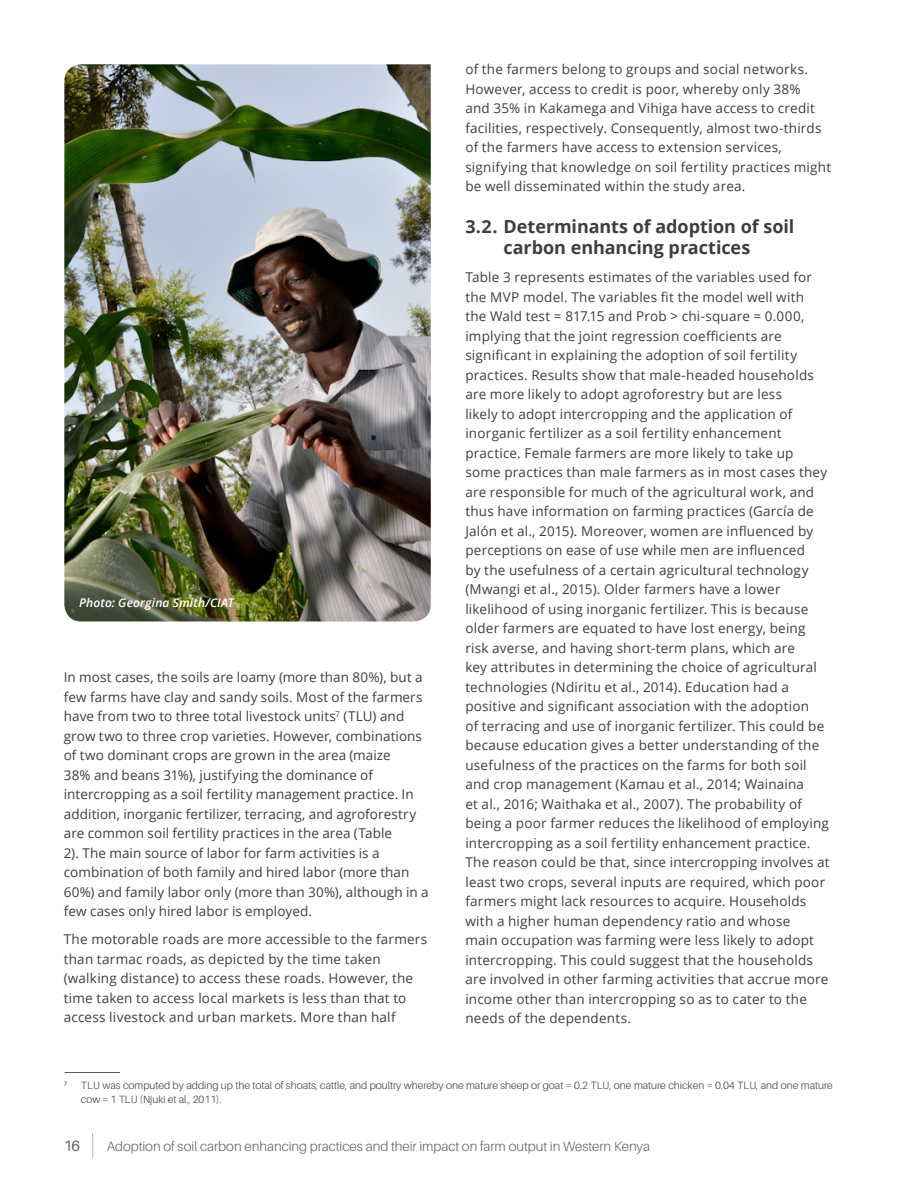
<style>
.page{position:relative;width:918px;height:1188px;background:#fff}
.page>*{position:absolute;margin:0;border:0;box-sizing:border-box;transform-origin:0 0}
.t1{font:700 18px/21px "Open Sans";letter-spacing:-.005em;color:#3e3e3f;text-align:center}
.t2{font:15px "Aileron";color:#636366}
.t3{font:13.5px/19.5px "Open Sans";letter-spacing:.015em;color:#3e3e3f}
.t4{font:300 13.5px "Aileron";color:#636366}
.t5{font:italic 600 12px "Open Sans";letter-spacing:.015em;color:#fff}
.LLAMADOS{font:300 10.5px/13.5px "Aileron";color:#3e3e3f}
.LLAMADOS-2{font:6.15px "Aileron";color:#3e3e3f}
</style>
<div class="page">
<svg style="left:92px;top:1133px;width:1px;height:25px"></svg>
<img style="left:64px;top:64px;width:367px;height:558px">
<hr style="left:65px;top:1072px;width:55px;height:1px;background:#57585a">
<p class="t5" style="left:79px;top:594px;width:156px">Photo: Georgina Smith/CIAT</p>
<p class="t3" style="left:64px;top:667px;width:366px">In most cases, the soils are loamy (more than 80%), but a few farms have clay and sandy soils. Most of the farmers have from two to three total livestock units<sup>7</sup> (TLU) and grow two to three crop varieties. However, combinations of two dominant crops are grown in the area (maize<br>38% and beans 31%), justifying the dominance of intercropping as a soil fertility management practice. In addition, inorganic fertilizer, terracing, and agroforestry are common soil fertility practices in the area (Table<br>2). The main source of labor for farm activities is a combination of both family and hired labor (more than 60%) and family labor only (more than 30%), although in a few cases only hired labor is employed.</p>
<p class="t3" style="left:64px;top:929px;width:365px">The motorable roads are more accessible to the farmers than tarmac roads, as depicted by the time taken (walking distance) to access these roads. However, the time taken to access local markets is less than that to access livestock and urban markets. More than half</p>
<p class="t3" style="left:465px;top:59px;width:367px">of the farmers belong to groups and social networks.<br>However, access to credit is poor, whereby only 38%<br>and 35% in Kakamega and Vihiga have access to credit facilities, respectively. Consequently, almost two-thirds of the farmers have access to extension services, signifying that knowledge on soil fertility practices might be well disseminated within the study area.</p>
<p class="t1" style="left:465px;top:216px;width:331px">3.2. Determinants of adoption of soil carbon enhancing practices</p>
<p class="t3" style="left:465px;top:267px;width:366px">Table 3 represents estimates of the variables used for the MVP model. The variables fit the model well with<br>the Wald test = 817.15 and Prob &gt; chi-square = 0.000, implying that the joint regression coefficients are significant in explaining the adoption of soil fertility practices. Results show that male-headed households are more likely to adopt agroforestry but are less<br>likely to adopt intercropping and the application of inorganic fertilizer as a soil fertility enhancement practice. Female farmers are more likely to take up some practices than male farmers as in most cases they are responsible for much of the agricultural work, and thus have information on farming practices (García de Jalón et al., 2015). Moreover, women are influenced by perceptions on ease of use while men are influenced<br>by the usefulness of a certain agricultural technology (Mwangi et al., 2015). Older farmers have a lower likelihood of using inorganic fertilizer. This is because older farmers are equated to have lost energy, being risk averse, and having short-term plans, which are<br>key attributes in determining the choice of agricultural technologies (Ndiritu et al., 2014). Education had a positive and significant association with the adoption<br>of terracing and use of inorganic fertilizer. This could be because education gives a better understanding of the usefulness of the practices on the farms for both soil and crop management (Kamau et al., 2014; Wainaina<br>et al., 2016; Waithaka et al., 2007). The probability of being a poor farmer reduces the likelihood of employing intercropping as a soil fertility enhancement practice.<br>The reason could be that, since intercropping involves at least two crops, several inputs are required, which poor farmers might lack resources to acquire. Households with a higher human dependency ratio and whose<br>main occupation was farming were less likely to adopt intercropping. This could suggest that the households are involved in other farming activities that accrue more income other than intercropping so as to cater to the needs of the dependents.</p>
<p class="LLAMADOS-2" style="left:64px;top:1080px;width:5px">7</p>
<p class="LLAMADOS" style="left:81px;top:1079px;width:753px">TLU was computed by adding up the total of shoats, cattle, and poultry whereby one mature sheep or goat = 0.2 TLU, one mature chicken = 0.04 TLU, and one mature cow = 1 TLU (Njuki et al., 2011).</p>
<p class="t2" style="left:64px;top:1138px;width:18px">16</p>
<p class="t4" style="left:107px;top:1139px;width:545px">Adoption of soil carbon enhancing practices and their impact on farm output in Western Kenya</p>
</div>
